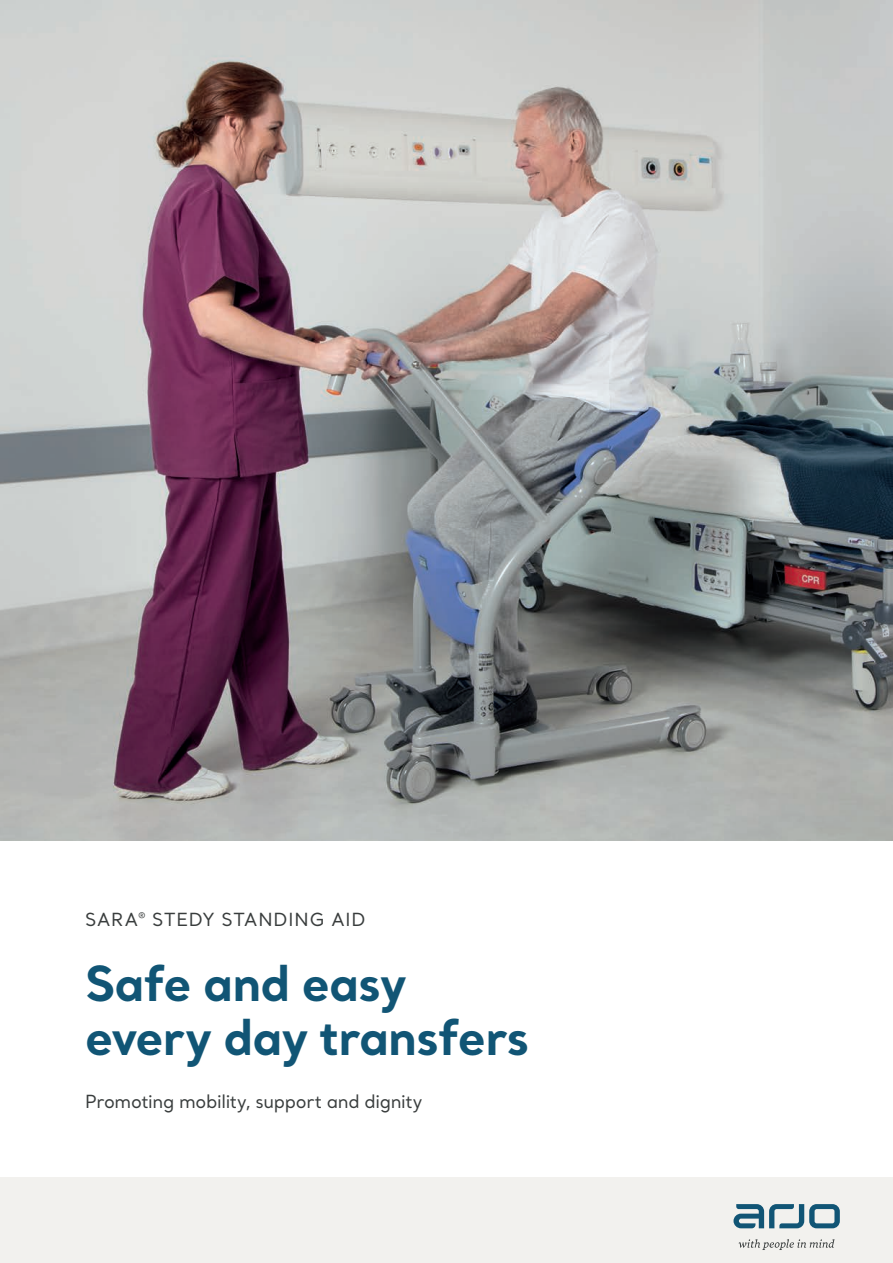
<style>
.page{position:relative;width:893px;height:1263px;background:#fff}
.page>*{position:absolute;margin:0;border:0;box-sizing:border-box;transform-origin:0 0}
.t1{font:700 48px/54px "Santral";letter-spacing:-.02em;color:#115575}
.t2{font:18px "Santral";letter-spacing:-.015em;color:#393d3d}
.t3{font:18px "Santral";letter-spacing:.035em;color:#393d3d}
</style>
<div class="page">
<div style="left:0;top:1178px;width:893px;height:85px;background:#f2f1ee"></div>
<svg style="left:733px;top:1204px;width:107px;height:25px"></svg>
<svg style="left:739px;top:1239px;width:95px;height:11px"></svg>
<img style="left:0;top:0;width:893px;height:840px">
<p class="t3" style="left:85px;top:907px;width:282px">SARA<sup>®</sup> STEDY STANDING AID</p>
<h1 class="t1" style="left:85px;top:955px;width:446px">Safe and easy every day transfers</h1>
<p class="t2" style="left:85px;top:1089px;width:339px">Promoting mobility, support and dignity</p>
</div>
